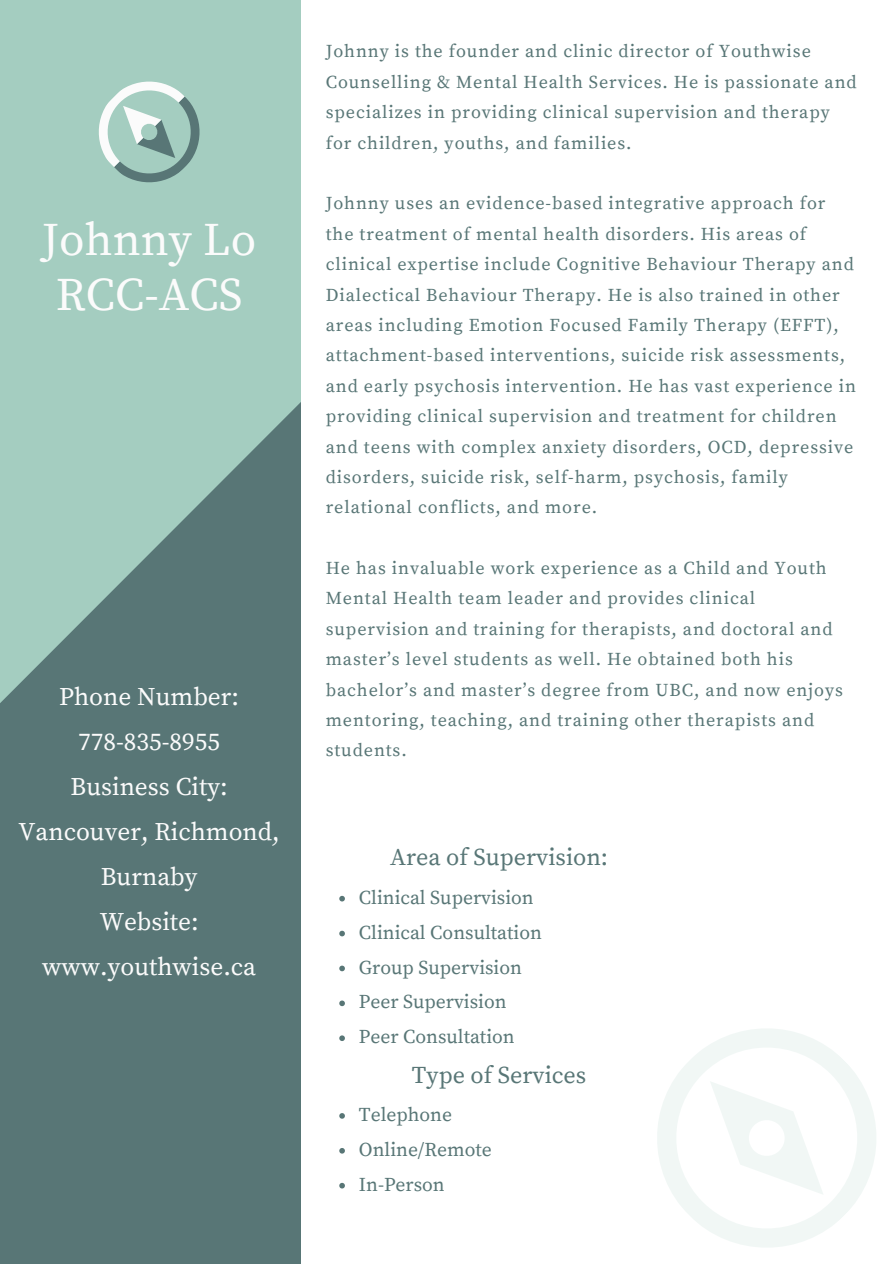
<style>
.page{position:relative;width:894px;height:1264px;background:#fff}
.page>*{position:absolute;margin:0;border:0;box-sizing:border-box;transform-origin:0 0}
.t1{font:46.35px/55.2px "Source Serif Pro";color:#fbfbfb}
.t2{font:25.2px/45px "Source Serif Pro";color:#fbfbfb;text-align:center}
.t3{font:24px "Source Serif Pro";color:#587676}
.t4{font:19.5px "Source Serif Pro";color:#587676}
.t5{font:18px/30.3px "Source Serif Pro";letter-spacing:.05em;color:#587676}
</style>
<div class="page">
<svg style="left:0;top:0;width:301px;height:1263px;background:#769994"></svg>
<svg style="left:79px;top:61px;width:141px;height:142px;background:#a5c9be"></svg>
<svg style="left:657px;top:1029px;width:219px;height:218px"></svg>
<svg style="left:339px;top:895px;width:6px;height:6px"></svg>
<svg style="left:339px;top:930px;width:6px;height:6px"></svg>
<svg style="left:339px;top:965px;width:6px;height:6px"></svg>
<svg style="left:339px;top:1000px;width:6px;height:6px"></svg>
<svg style="left:339px;top:1035px;width:6px;height:6px"></svg>
<svg style="left:339px;top:1113px;width:6px;height:5px"></svg>
<svg style="left:339px;top:1148px;width:6px;height:5px"></svg>
<svg style="left:339px;top:1182px;width:6px;height:6px"></svg>
<p class="t1" style="left:42px;top:214px;width:216px">Johnny Lo<br>RCC-ACS</p>
<p class="t2" style="left:19px;top:674px;width:263px">Phone Number:<br>778-835-8955<br>Business City:<br>Vancouver, Richmond,<br>Burnaby<br>Website: www.youthwise.ca</p>
<p class="t5" style="left:326px;top:37px;width:532px">Johnny is the founder and clinic director of Youthwise Counselling &amp; Mental Health Services. He is passionate and specializes in providing clinical supervision and therapy for children, youths, and families.</p>
<h1 class="t5" style="left:326px;top:189px;width:531px">Johnny uses an evidence-based integrative approach for the treatment of mental health disorders. His areas of clinical expertise include Cognitive Behaviour Therapy and Dialectical Behaviour Therapy. He is also trained in other areas including Emotion Focused Family Therapy (EFFT), attachment-based interventions, suicide risk assessments, and early psychosis intervention. He has vast experience in providing clinical supervision and treatment for children and teens with complex anxiety disorders, OCD, depressive disorders, suicide risk, self-harm, psychosis, family relational conflicts, and more.</h1>
<h2 class="t5" style="left:326px;top:553px;width:518px">He has invaluable work experience as a Child and Youth Mental Health team leader and provides clinical supervision and training for therapists, and doctoral and master’s level students as well. He obtained both his bachelor’s and master’s degree from UBC, and now enjoys mentoring, teaching, and training other therapists and students.</h2>
<p class="t3" style="left:390px;top:843px;width:219px">Area of Supervision:</p>
<p class="t4" style="left:359px;top:885px;width:176px">Clinical Supervision</p>
<p class="t4" style="left:359px;top:920px;width:184px">Clinical Consultation</p>
<h2 class="t4" style="left:359px;top:955px;width:164px">Group Supervision</h2>
<p class="t4" style="left:359px;top:990px;width:149px">Peer Supervision</p>
<p class="t4" style="left:359px;top:1025px;width:157px">Peer Consultation</p>
<p class="t3" style="left:412px;top:1060px;width:176px">Type of Services</p>
<p class="t4" style="left:359px;top:1103px;width:95px">Telephone</p>
<p class="t4" style="left:359px;top:1137px;width:134px">Online/Remote</p>
<h2 class="t4" style="left:359px;top:1172px;width:87px">In-Person</h2>
</div>
